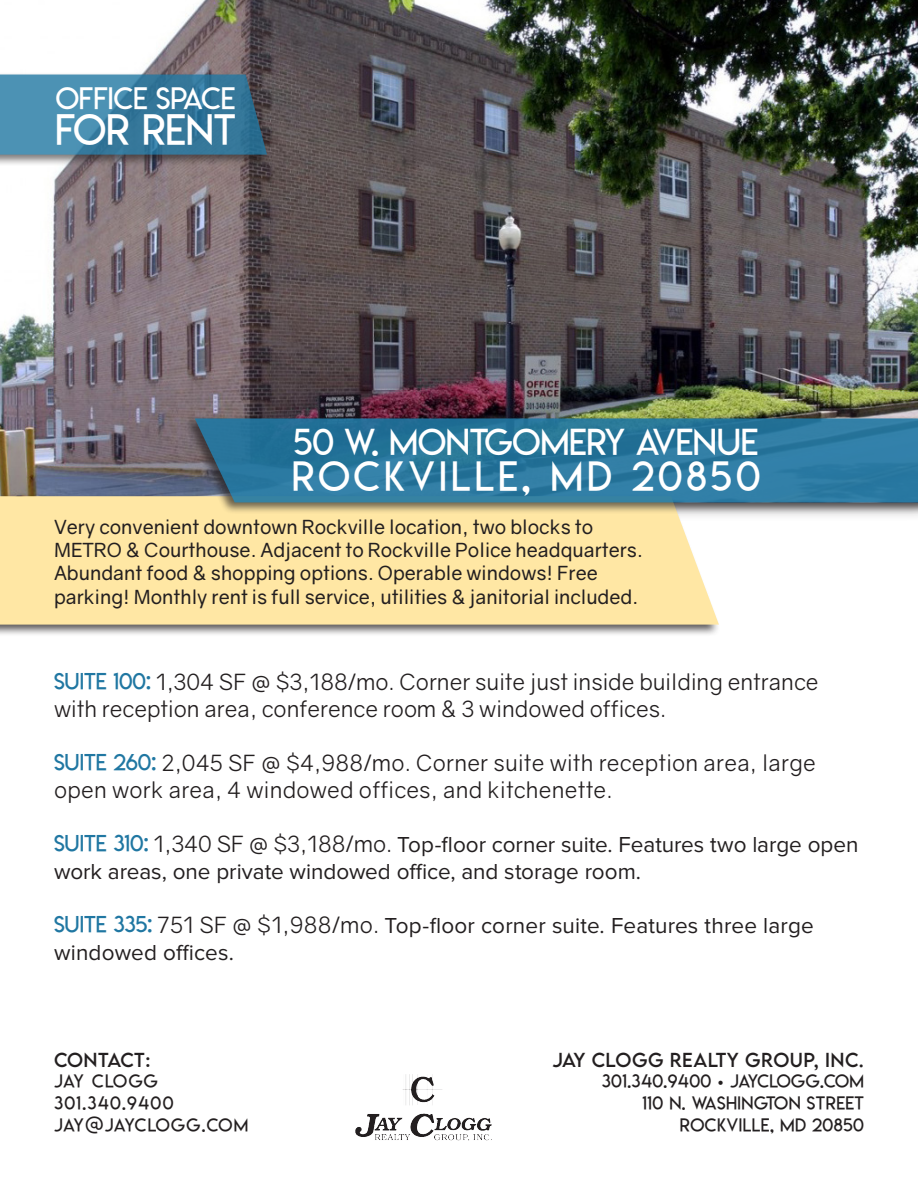
<style>
.page{position:relative;width:918px;height:1188px;background:#fff}
.page>*{position:absolute;margin:0;border:0;box-sizing:border-box;transform-origin:0 0}
.t1{font:42px "Lemon Milklight";color:#fff}
.t2{font:40.5px "Lemon Milklight";letter-spacing:.1em;color:#fff}
.t3{font:36px "Lemon Milklight";letter-spacing:-.005em;color:#fff}
.t4{font:30px "Lemon Milklight";color:#fff}
.t5{font:22.5px/27px "Gravity";color:#231f20}
.t6{font:22.5px/27px "Proxima Nova";color:#231f20}
.t7{font:19.5px/23.4px "Gravity";color:#231f20}
.t8{font:18px "Lemon Milklight";letter-spacing:.025em;color:#231f20}
.t9{font:18px "LEMONMILK";letter-spacing:.025em;color:#231f20}
.t10{font:18px "Lemon Milklight";letter-spacing:.075em;color:#231f20}
.t11{font:18px "Lemon Milklight";letter-spacing:.05em;color:#231f20}
.s1{font-family:"Lemon Milklight";color:#2077a2}
.s2{font-family:"Gravity"}
</style>
<div class="page">
<img style="left:0;top:0;width:918px;height:493px">
<div style="left:0;top:493px;width:721px;height:144px;background:#231f20;opacity:.75"></div>
<div style="left:0;top:496px;width:719px;height:129px;background:#ffe7a4"></div>
<div style="left:183px;top:415px;width:735px;height:99px;background:#231f20;opacity:.75"></div>
<svg style="left:195px;top:418px;width:723px;height:84px;background:#2c779c"></svg>
<div style="left:0;top:71px;width:269px;height:96px;background:#231f20;opacity:.75"></div>
<svg style="left:0;top:75px;width:267px;height:80px;background:#3e7ea0"></svg>
<img style="left:355px;top:1074px;width:137px;height:67px">
<p class="t4" style="left:56px;top:80px;width:181px">OFFICE SPACE</p>
<p class="t1" style="left:55px;top:104px;width:182px">FOR RENT</p>
<p class="t3" style="left:294px;top:420px;width:466px">50 W. MONTGOMERY AVENUE</p>
<p class="t2" style="left:292px;top:452px;width:470px">ROCKVILLE, MD 20850</p>
<p class="t7" style="left:54px;top:515px;width:590px">Very convenient downtown Rockville location, two blocks to METRO &amp; Courthouse. Adjacent to Rockville Police headquarters.<br>Abundant food &amp; shopping options. Operable windows! Free parking! Monthly rent is full service, utilities &amp; janitorial included.</p>
<p class="t5" style="left:54px;top:669px;width:766px"><span class="s1">SUITE 100:</span> 1,304 SF @ $3,188/mo. Corner suite just inside building entrance with reception area, conference room &amp; 3 windowed offices.</p>
<p class="t5" style="left:54px;top:750px;width:763px"><span class="s1">SUITE 260:</span> 2,045 SF @ $4,988/mo. Corner suite with reception area, large open work area, 4 windowed offices, and kitchenette.</p>
<p class="t6" style="left:54px;top:832px;width:806px"><span class="s1">SUITE 310:</span> <span class="s2">1,340 SF @ $3,188/mo.</span> Top-floor corner suite. Features two large open work areas, one private windowed office, and storage room.</p>
<p class="t6" style="left:54px;top:913px;width:761px"><span class="s1">SUITE 335:</span> <span class="s2">751 SF @ $1,988/mo.</span> Top-floor corner suite. Features three large windowed offices.</p>
<p class="t9" style="left:54px;top:1048px;width:98px">CONTACT:</p>
<p class="t11" style="left:54px;top:1070px;width:105px">JAY CLOGG</p>
<p class="t10" style="left:54px;top:1092px;width:121px">301.340.9400</p>
<p class="t8" style="left:54px;top:1114px;width:196px">JAY@JAYCLOGG.COM</p>
<p class="t9" style="left:553px;top:1048px;width:208px">JAY CLOGG REALTY GRO</p>
<p class="t9" style="left:790px;top:1048px;width:75px">UP, INC.</p>
<p class="t8" style="left:602px;top:1070px;width:264px">301.340.9400 <span class="s2">•</span> JAYCLOGG.COM</p>
<p class="t8" style="left:642px;top:1092px;width:223px">110 N. WASHINGTON STREET</p>
<p class="t8" style="left:680px;top:1114px;width:186px">ROCKVILLE, MD 20850</p>
</div>
